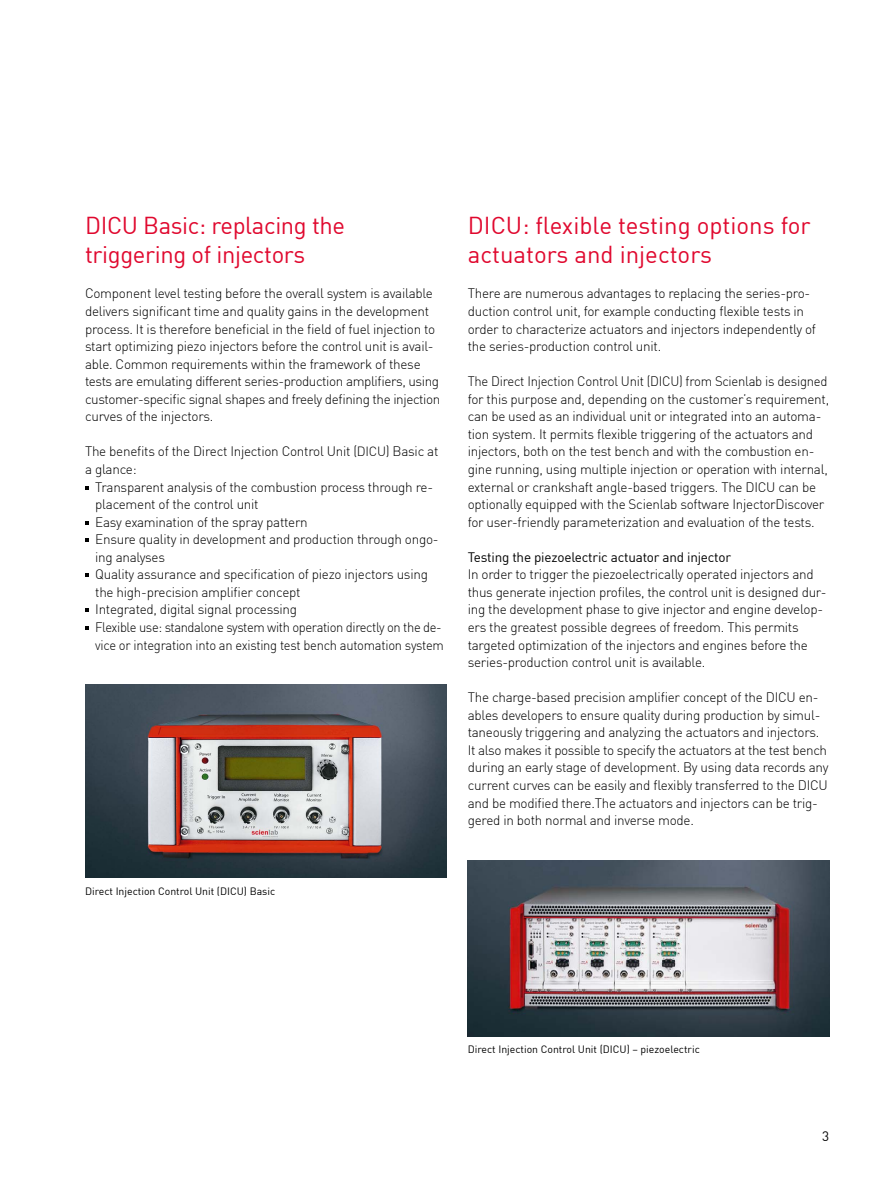
<style>
.page{position:relative;width:893px;height:1191px;background:#fff}
.page>*{position:absolute;margin:0;border:0;box-sizing:border-box;transform-origin:0 0}
.t1{font:24px/29.1px "Scien Lab DIN Offc Pro";letter-spacing:-.01em;color:#e0082e}
.t2{font:300 13.5px/17.5px "Scien Lab DIN Offc Pro";letter-spacing:-.02em;color:#000}
.t3{font:13.5px "Scien Lab DIN Offc Pro";letter-spacing:-.015em;color:#000}
.t4{font:10.5px "Scien Lab DIN Offc Pro";color:#000}
.s1{font-size:13.2px}
</style>
<div class="page">
<svg style="left:85px;top:486px;width:4px;height:3px"></svg>
<svg style="left:85px;top:521px;width:4px;height:3px"></svg>
<svg style="left:85px;top:538px;width:4px;height:4px"></svg>
<svg style="left:85px;top:573px;width:4px;height:4px"></svg>
<svg style="left:85px;top:608px;width:4px;height:4px"></svg>
<svg style="left:85px;top:626px;width:4px;height:4px"></svg>
<img style="left:85px;top:684px;width:361px;height:193px">
<img style="left:468px;top:860px;width:361px;height:176px">
<h1 class="t1" style="left:85px;top:209px;width:262px">DICU Basic: replacing the triggering of injectors</h1>
<p class="t2" style="left:85px;top:284px;width:357px">Component level testing before the overall system is available delivers significant time and quality gains in the development process. It is therefore beneficial in the field of fuel injection to start optimizing piezo injectors before the control unit is avail&shy;able. Common requirements within the framework of these tests are emulating different series-production amplifiers, using customer-specific signal shapes and freely defining the injection curves of the injectors.</p>
<p class="t2" style="left:85px;top:441px;width:355px">The benefits of the Direct Injection Control Unit (<span class="s1">DICU</span>) Basic at a glance:</p>
<p class="t2" style="left:95px;top:477px;width:350px">Transparent analysis of the combustion process through re&shy;placement of the control unit<br>Easy examination of the spray pattern<br>Ensure quality in development and production through ongo&shy;ing analyses<br>Quality assurance and specification of piezo injectors using the high-precision amplifier concept<br>Integrated, digital signal processing<br>Flexible use: standalone system with operation directly on the de-- vice or integration into an existing test bench automation system</p>
<p class="t4" style="left:85px;top:883px;width:192px">Direct Injection Control Unit (DICU) Basic</p>
<h1 class="t1" style="left:468px;top:209px;width:344px">DICU: flexible testing options for actuators and injectors</h1>
<p class="t2" style="left:468px;top:284px;width:350px">There are numerous advantages to replacing the series-pro&shy;duction control unit, for example conducting flexible tests in order to characterize actuators and injectors independently of the series-production control unit.</p>
<p class="t2" style="left:468px;top:371px;width:363px">The Direct Injection Control Unit (DICU) from Scienlab is designed for this purpose and, depending on the customer’s requirement, can be used as an individual unit or integrated into an automa&shy;tion system. It permits flexible triggering of the actuators and injectors, both on the test bench and with the combustion en--- gine running, using multiple injection or operation with internal, external or crankshaft angle-based triggers. The DICU can be optionally equipped with the Scienlab software InjectorDiscover for user-friendly parameterization and evaluation of the tests.</p>
<p class="t3" style="left:468px;top:546px;width:265px">Testing the piezoelectric actuator and injector</p>
<p class="t2" style="left:468px;top:564px;width:360px">In order to trigger the piezoelectrically operated injectors and thus generate injection profiles, the control unit is designed dur&shy;ing the development phase to give injector and engine develop&shy;ers the greatest possible degrees of freedom. This permits targeted optimization of the injectors and engines before the series-production control unit is available.</p>
<p class="t2" style="left:468px;top:687px;width:362px">The charge-based precision amplifier concept of the DICU en&shy;ables developers to ensure quality during production by simul&shy;taneously triggering and analyzing the actuators and injectors.<br>It also makes it possible to specify the actuators at the test bench during an early stage of development. By using data records any current curves can be easily and flexibly transferred to the DICU and be modified there.The actuators and injectors can be trig&shy;gered in both normal and inverse mode.</p>
<p class="t4" style="left:468px;top:1041px;width:234px">Direct Injection Control Unit (DICU) – piezoelectric</p>
<p class="t3" style="left:822px;top:1125px;width:9px">3</p>
</div>
